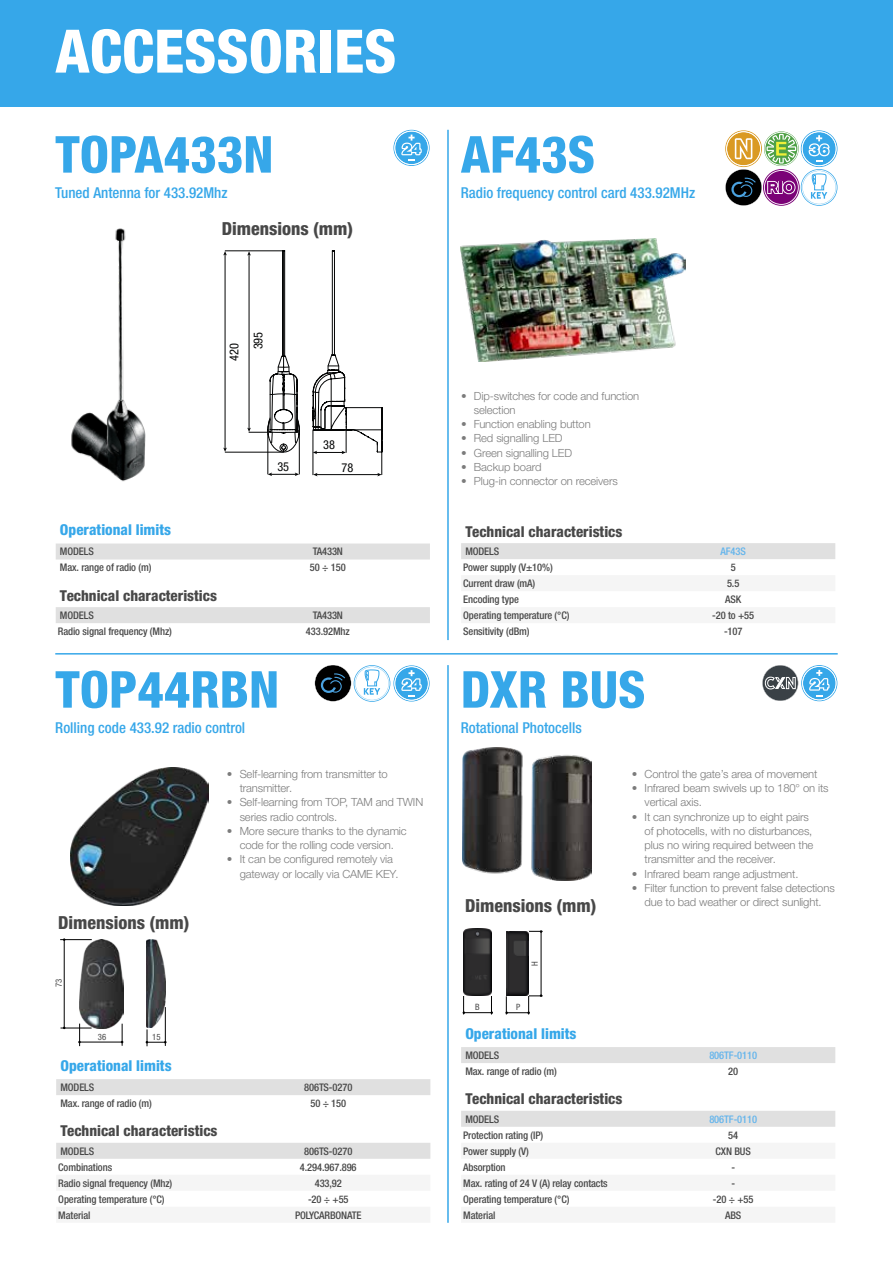
<style>
.page{position:relative;width:893px;height:1263px;background:#fff}
.page>*{position:absolute;margin:0;border:0;box-sizing:border-box;transform-origin:0 0}
.t1{font:800 condensed 60px "Helvetica Neue LTW1 G";color:#fff}
.t2{font:800 condensed 51px "Helvetica Neue LTW1 G";color:#36a7e9}
.t3{font:800 condensed 18px "Helvetica Neue LTW1 G";color:#484848}
.t4{font:500 condensed 15px "Helvetica Neue LTW1 G";color:#36a7e9}
.t5{font:800 condensed 15px "Helvetica Neue LTW1 G";color:#484848}
.t6{font:800 condensed 15px "Helvetica Neue LTW1 G";color:#36a7e9}
.t7{font:condensed 12.3px "Helvetica Neue LTW1 G";color:#040505}
.t8{font:300 11.25px/14.2px "Helvetica Neue LTW1 G";letter-spacing:-.01em;color:#7c7c7c}
.t9{font:500 condensed 10.5px "Helvetica Neue LTW1 G";letter-spacing:-.01em;color:#484848}
.t10{font:500 condensed 10.5px "Helvetica Neue LTW1 G";letter-spacing:-.01em;color:#62b4ec}
.t11{font:condensed 8.7px "Helvetica Neue LTW1 G";color:#484848}
</style>
<div class="page">
<div style="left:0;top:0;width:893px;height:106px;background:#36a7e9"></div>
<svg style="left:393px;top:130px;width:37px;height:36px"></svg>
<div style="left:56px;top:543px;width:374px;height:16px;background:#e0e0e0"></div>
<div style="left:56px;top:607px;width:374px;height:16px;background:#e0e0e0"></div>
<img style="left:71px;top:228px;width:75px;height:254px">
<hr style="left:225px;top:452px;width:58px;height:1px;background:#040505">
<hr style="left:225px;top:251px;width:58px;height:1px;background:#040505">
<svg style="left:247px;top:250px;width:53px;height:210px"></svg>
<hr style="left:225px;top:254px;width:1px;height:195px;background:#040505">
<svg style="left:223px;top:251px;width:4px;height:4px"></svg>
<svg style="left:223px;top:448px;width:4px;height:4px"></svg>
<hr style="left:299px;top:431px;width:1px;height:43px;background:#040505">
<hr style="left:268px;top:431px;width:1px;height:43px;background:#040505">
<svg style="left:268px;top:472px;width:31px;height:4px"></svg>
<svg style="left:313px;top:251px;width:69px;height:225px"></svg>
<img style="left:461px;top:238px;width:225px;height:123px">
<div style="left:461px;top:543px;width:374px;height:16px;background:#e0e0e0"></div>
<svg style="left:315px;top:665px;width:115px;height:37px"></svg>
<img style="left:70px;top:768px;width:138px;height:137px">
<div style="left:56px;top:1079px;width:374px;height:16px;background:#e0e0e0"></div>
<div style="left:56px;top:1143px;width:374px;height:16px;background:#e0e0e0"></div>
<svg style="left:725px;top:130px;width:112px;height:76px"></svg>
<div style="left:461px;top:1047px;width:374px;height:16px;background:#e0e0e0"></div>
<div style="left:461px;top:1111px;width:374px;height:16px;background:#e0e0e0"></div>
<hr style="left:55px;top:653px;width:783px;height:1px;background:#36a7e9">
<hr style="left:447px;top:130px;width:2px;height:510px;background:#36a7e9">
<hr style="left:447px;top:665px;width:2px;height:558px;background:#36a7e9">
<hr style="left:60px;top:939px;width:32px;height:1px;background:#000">
<hr style="left:61px;top:1028px;width:31px;height:1px;background:#000">
<hr style="left:79px;top:1042px;width:43px;height:1px;background:#000">
<svg style="left:78px;top:1027px;width:3px;height:19px"></svg>
<svg style="left:121px;top:1028px;width:2px;height:18px"></svg>
<hr style="left:64px;top:940px;width:1px;height:88px;background:#000">
<hr style="left:165px;top:1007px;width:1px;height:39px;background:#000">
<svg style="left:146px;top:1029px;width:21px;height:17px"></svg>
<img style="left:79px;top:940px;width:44px;height:88px">
<img style="left:147px;top:939px;width:18px;height:89px">
<svg style="left:463px;top:996px;width:30px;height:18px"></svg>
<img style="left:463px;top:929px;width:29px;height:67px">
<hr style="left:541px;top:931px;width:1px;height:65px;background:#000">
<svg style="left:505px;top:994px;width:37px;height:20px"></svg>
<svg style="left:529px;top:930px;width:14px;height:3px"></svg>
<img style="left:506px;top:931px;width:23px;height:65px">
<svg style="left:762px;top:665px;width:75px;height:36px"></svg>
<img style="left:463px;top:747px;width:128px;height:133px">
<h1 class="t1" style="left:55px;top:15px;width:343px">ACCESSORIES</h1>
<h2 class="t2" style="left:55px;top:123px;width:220px">TOPA433N</h2>
<h3 class="t4" style="left:55px;top:183px;width:174px">Tuned Antenna for 433.92Mhz</h3>
<h3 class="t3" style="left:222px;top:217px;width:133px">Dimensions (mm)</h3>
<p class="t7" style="left:227px;top:361px;width:19px;rotate:-90deg">420</p>
<p class="t7" style="left:251px;top:349px;width:19px;rotate:-90deg">395</p>
<p class="t7" style="left:323px;top:438px;width:13px">38</p>
<p class="t7" style="left:277px;top:460px;width:13px">35</p>
<p class="t7" style="left:341px;top:461px;width:13px">78</p>
<h3 class="t6" style="left:60px;top:520px;width:113px">Operational limits</h3>
<p class="t9" style="left:60px;top:545px;width:35px">MODELS</p>
<p class="t9" style="left:313px;top:545px;width:32px">TA433N</p>
<p class="t9" style="left:60px;top:561px;width:93px">Max. range of radio (m)</p>
<p class="t9" style="left:310px;top:561px;width:37px">50 ÷ 150</p>
<h3 class="t5" style="left:60px;top:586px;width:159px">Technical characteristics</h3>
<p class="t9" style="left:60px;top:609px;width:35px">MODELS</p>
<p class="t9" style="left:313px;top:609px;width:32px">TA433N</p>
<p class="t9" style="left:58px;top:625px;width:116px">Radio signal frequency (Mhz)</p>
<p class="t9" style="left:306px;top:625px;width:45px">433.92Mhz</p>
<h2 class="t2" style="left:55px;top:658px;width:225px">TOP44RBN</h2>
<h3 class="t4" style="left:55px;top:718px;width:192px">Rolling code 433.92 radio control</h3>
<h3 class="t3" style="left:58px;top:911px;width:133px">Dimensions (mm)</h3>
<p class="t11" style="left:54px;top:987px;width:10px;rotate:-90deg">73</p>
<p class="t11" style="left:98px;top:1032px;width:10px">36</p>
<p class="t11" style="left:152px;top:1032px;width:10px">15</p>
<p class="t8" style="left:240px;top:766px;width:150px;text-indent:-13px">• Self-learning from transmitter to transmitter.</p>
<p class="t8" style="left:240px;top:795px;width:185px;text-indent:-13px">• Self-learning from TOP, TAM and TWIN series radio controls.</p>
<p class="t8" style="left:227px;top:823px;width:181px;text-align:center">• More secure thanks to the dynamic code for the rolling code version.</p>
<p class="t8" style="left:240px;top:852px;width:160px;text-indent:-13px">• It can be configured remotely via gateway or locally via CAME KEY.</p>
<h3 class="t6" style="left:60px;top:1056px;width:113px">Operational limits</h3>
<p class="t9" style="left:60px;top:1081px;width:35px">MODELS</p>
<p class="t9" style="left:304px;top:1081px;width:50px">806TS-0270</p>
<p class="t9" style="left:60px;top:1097px;width:93px">Max. range of radio (m)</p>
<p class="t9" style="left:310px;top:1097px;width:37px">50 ÷ 150</p>
<h3 class="t5" style="left:60px;top:1122px;width:159px">Technical characteristics</h3>
<p class="t9" style="left:60px;top:1144px;width:35px">MODELS</p>
<p class="t9" style="left:304px;top:1144px;width:50px">806TS-0270</p>
<p class="t9" style="left:58px;top:1160px;width:55px">Combinations</p>
<p class="t9" style="left:300px;top:1160px;width:58px">4.294.967.896</p>
<p class="t9" style="left:58px;top:1176px;width:116px">Radio signal frequency (Mhz)</p>
<p class="t9" style="left:315px;top:1176px;width:29px">433,92</p>
<p class="t9" style="left:58px;top:1192px;width:108px">Operating temperature (°C)</p>
<p class="t9" style="left:308px;top:1192px;width:42px">-20 ÷ +55</p>
<p class="t9" style="left:58px;top:1208px;width:34px">Material</p>
<p class="t9" style="left:295px;top:1208px;width:68px">POLYCARBONATE</p>
<h2 class="t2" style="left:461px;top:123px;width:136px">AF43S</h2>
<h3 class="t4" style="left:461px;top:183px;width:236px">Radio frequency control card 433.92MHz</h3>
<p class="t8" style="left:474px;top:388px;width:167px;text-indent:-13px">• Dip-switches for code and function selection</p>
<p class="t8" style="left:461px;top:417px;width:131px">• Function enabling button</p>
<p class="t8" style="left:461px;top:431px;width:103px">• Red signalling LED</p>
<p class="t8" style="left:461px;top:445px;width:112px">• Green signalling LED</p>
<p class="t8" style="left:461px;top:460px;width:82px">• Backup board</p>
<p class="t8" style="left:461px;top:474px;width:158px">• Plug-in connector on receivers</p>
<h3 class="t5" style="left:465px;top:522px;width:159px">Technical characteristics</h3>
<p class="t9" style="left:465px;top:545px;width:35px">MODELS</p>
<p class="t10" style="left:720px;top:545px;width:27px">AF43S</p>
<p class="t9" style="left:463px;top:561px;width:91px">Power supply (V±10%)</p>
<p class="t9" style="left:731px;top:561px;width:7px">5</p>
<p class="t9" style="left:463px;top:577px;width:74px">Current draw (mA)</p>
<p class="t9" style="left:727px;top:577px;width:14px">5.5</p>
<p class="t9" style="left:463px;top:593px;width:57px">Encoding type</p>
<p class="t9" style="left:725px;top:593px;width:18px">ASK</p>
<p class="t9" style="left:463px;top:609px;width:108px">Operating temperature (°C)</p>
<p class="t9" style="left:712px;top:609px;width:44px">-20 to +55</p>
<p class="t9" style="left:463px;top:625px;width:68px">Sensitivity (dBm)</p>
<p class="t9" style="left:724px;top:625px;width:20px">-107</p>
<h2 class="t2" style="left:461px;top:658px;width:186px">DXR BUS</h2>
<h3 class="t4" style="left:461px;top:718px;width:123px">Rotational Photocells</h3>
<h3 class="t3" style="left:465px;top:894px;width:133px">Dimensions (mm)</h3>
<p class="t11" style="left:475px;top:1001px;width:6px">B</p>
<p class="t11" style="left:529px;top:965px;width:6px;rotate:-90deg">H</p>
<p class="t11" style="left:516px;top:1002px;width:6px">P</p>
<p class="t8" style="left:632px;top:766px;width:187px">• Control the gate’s area of movement</p>
<p class="t8" style="left:645px;top:781px;width:186px;text-indent:-13px">• Infrared beam swivels up to 180° on its vertical axis.</p>
<p class="t8" style="left:645px;top:809px;width:170px;text-indent:-13px">• It can synchronize up to eight pairs of photocells, with no disturbances, plus no wiring required between the transmitter and the receiver.</p>
<p class="t8" style="left:632px;top:866px;width:168px">• Infrared beam range adjustment.</p>
<p class="t8" style="left:632px;top:880px;width:204px;text-align:center">• Filter function to prevent false detections due to bad weather or direct sunlight.</p>
<h3 class="t6" style="left:465px;top:1024px;width:113px">Operational limits</h3>
<p class="t9" style="left:465px;top:1049px;width:35px">MODELS</p>
<p class="t10" style="left:709px;top:1049px;width:49px">806TF-0110</p>
<p class="t9" style="left:465px;top:1065px;width:93px">Max. range of radio (m)</p>
<p class="t9" style="left:728px;top:1065px;width:11px">20</p>
<h3 class="t5" style="left:465px;top:1090px;width:159px">Technical characteristics</h3>
<p class="t9" style="left:465px;top:1112px;width:35px">MODELS</p>
<p class="t10" style="left:709px;top:1112px;width:49px">806TF-0110</p>
<p class="t9" style="left:463px;top:1128px;width:82px">Protection rating (IP)</p>
<p class="t9" style="left:728px;top:1128px;width:11px">54</p>
<p class="t9" style="left:463px;top:1144px;width:67px">Power supply (V)</p>
<p class="t9" style="left:716px;top:1144px;width:37px">CXN BUS</p>
<p class="t9" style="left:463px;top:1160px;width:44px">Absorption</p>
<p class="t9" style="left:731px;top:1160px;width:5px">-</p>
<p class="t9" style="left:463px;top:1176px;width:146px">Max. rating of 24 V (A) relay contacts</p>
<p class="t9" style="left:731px;top:1176px;width:5px">-</p>
<p class="t9" style="left:463px;top:1192px;width:108px">Operating temperature (°C)</p>
<p class="t9" style="left:713px;top:1192px;width:42px">-20 ÷ +55</p>
<p class="t9" style="left:463px;top:1208px;width:34px">Material</p>
<p class="t9" style="left:725px;top:1208px;width:18px">ABS</p>
</div>
